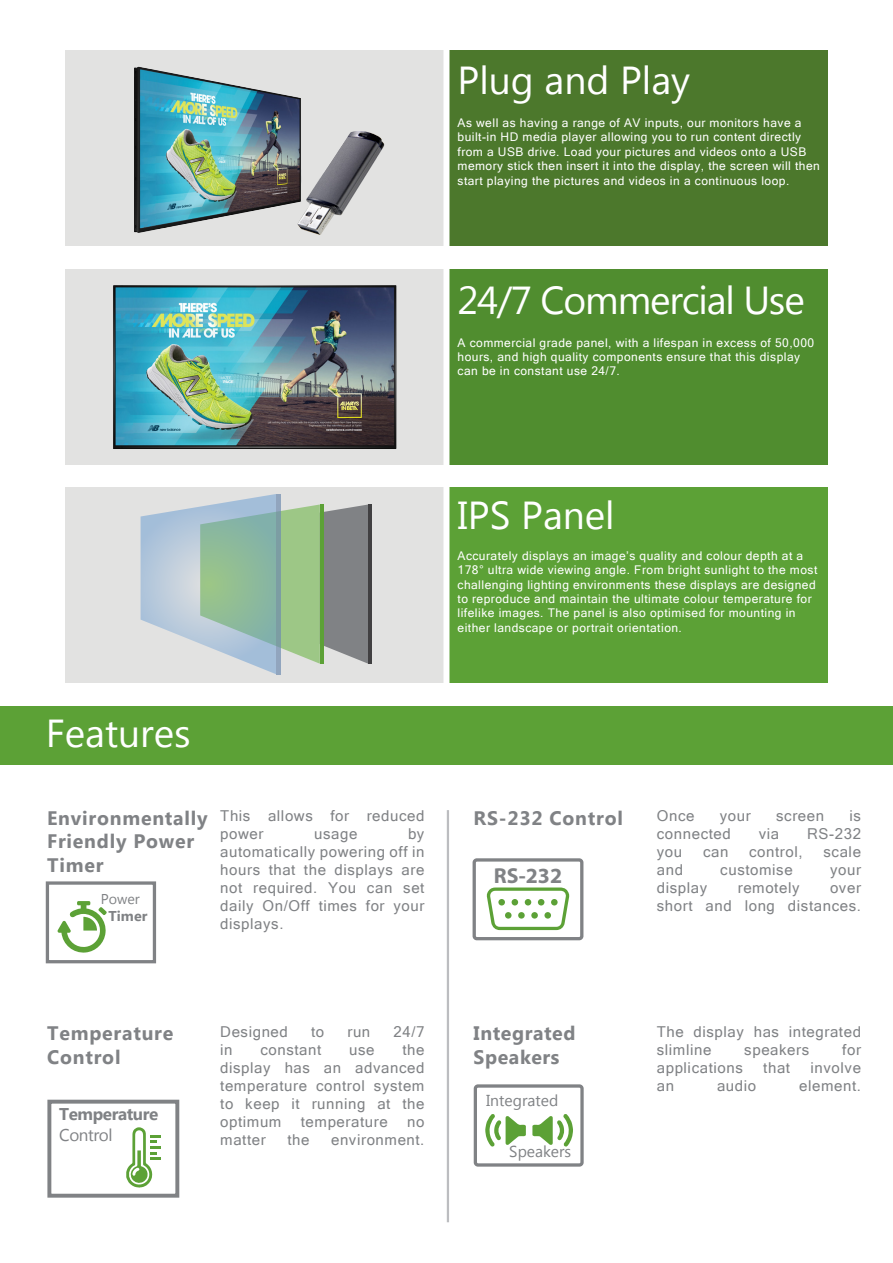
<style>
.page{position:relative;width:893px;height:1263px;background:#fff}
.page>*{position:absolute;margin:0;border:0;box-sizing:border-box;transform-origin:0 0}
.t1{font:39px "Microsoft New Tai Lue";color:#fff}
.t2{font:39px "Microsoft New Tai Lue";letter-spacing:-.03em;color:#fff}
.t3{font:700 21.75px "Myriad Pro";color:#808285}
.t4{font:700 19.5px/23.4px "Microsoft Tai Le";letter-spacing:.04em;color:#808285}
.t5{font:700 16.95px/20.4px "Microsoft Tai Le";letter-spacing:-.025em;color:#808285}
.t6{font:15.9px "Microsoft Tai Le";color:#808285}
.t7{font:15px/18px "Microsoft Sans Serif";letter-spacing:.04em;color:#808285}
.t8{font:14.25px/17.1px "Microsoft Tai Le";color:#808285;text-align:center}
.t9{font:12px/14.4px "Microsoft Sans Serif";letter-spacing:.04em;color:#fff}
.s1{font-weight:700}
.s2{font-weight:400}
</style>
<div class="page">
<div style="left:446px;top:51px;width:382px;height:195px;background:#4c782c"></div>
<div style="left:64px;top:51px;width:382px;height:195px;background:#e2e2e1"></div>
<div style="left:446px;top:269px;width:382px;height:195px;background:#508d2f"></div>
<div style="left:64px;top:269px;width:382px;height:195px;background:#e2e2e1"></div>
<div style="left:446px;top:488px;width:382px;height:195px;background:#5ca136"></div>
<div style="left:64px;top:488px;width:382px;height:195px;background:#e2e2e1"></div>
<div style="left:443px;top:49px;width:6px;height:721px;background:#fff"></div>
<img style="left:113px;top:285px;width:284px;height:164px">
<img style="left:134px;top:66px;width:251px;height:169px">
<hr style="left:368px;top:504px;width:4px;height:160px;background:#414042">
<svg style="left:141px;top:494px;width:227px;height:180px"></svg>
<svg style="left:276px;top:494px;width:4px;height:180px"></svg>
<hr style="left:447px;top:810px;width:2px;height:412px;background:#bcbdc0">
<div style="left:46px;top:881px;width:110px;height:82px;border:3px solid #808285"></div>
<svg style="left:57px;top:901px;width:50px;height:52px"></svg>
<div style="left:47px;top:1100px;width:132px;height:98px;border:4px solid #808285"></div>
<svg style="left:126px;top:1127px;width:34px;height:60px"></svg>
<div style="left:474px;top:1084px;width:110px;height:82px;border:3px solid #808285;border-radius:3px"></div>
<svg style="left:532px;top:1114px;width:41px;height:33px"></svg>
<svg style="left:485px;top:1114px;width:41px;height:33px"></svg>
<div style="left:473px;top:858px;width:110px;height:82px;border:3px solid #808285;border-radius:3px"></div>
<svg style="left:487px;top:887px;width:82px;height:43px"></svg>
<div style="left:551px;top:899px;width:7px;height:6px;background:#5ca136;border-radius:50%"></div>
<div style="left:505px;top:912px;width:7px;height:6px;background:#5ca136;border-radius:50%"></div>
<div style="left:544px;top:912px;width:7px;height:7px;background:#5ca136;border-radius:50%"></div>
<div style="left:0;top:706px;width:893px;height:58px;background:#5ca136"></div>
<p class="t1" style="left:458px;top:58px;width:234px">Plug and Play</p>
<p class="t9" style="left:458px;top:115px;width:364px">As well as having a range of AV inputs, our monitors have a built-in HD media player allowing you to run content directly from a USB drive. Load your pictures and videos onto a USB memory stick then insert it into the display, the screen will then start playing the pictures and videos in a continuous loop.</p>
<p class="t2" style="left:458px;top:278px;width:349px">24/7 Commercial Use</p>
<p class="t9" style="left:458px;top:335px;width:358px">A commercial grade panel, with a lifespan in excess of 50,000 hours, and high quality components ensure that this display can be in constant use 24/7.</p>
<p class="t1" style="left:46px;top:711px;width:147px">Features</p>
<p class="t1" style="left:458px;top:493px;width:159px">IPS Panel</p>
<p class="t9" style="left:458px;top:548px;width:361px">Accurately displays an image’s quality and colour depth at a 178° ultra wide viewing angle. From bright sunlight to the most challenging lighting environments these displays are designed to reproduce and maintain the ultimate colour temperature for lifelike images. The panel is also optimised for mounting in either landscape or portrait orientation.</p>
<p class="t7" style="left:220px;top:806px;width:206px">This allows for reduced power</p>
<p class="t4" style="left:47px;top:807px;width:162px">Environmentally<br>Friendly Power<br>Timer</p>
<p class="t4" style="left:474px;top:807px;width:151px">RS-232 Control</p>
<p class="t7" style="left:220px;top:824px;width:206px;text-align:justify;text-indent:188px">by automatically powering off in hours that the displays are not required. You can set daily On/Off times for your displays.</p>
<p class="t7" style="left:314px;top:824px;width:45px">usage</p>
<p class="t3" style="left:494px;top:861px;width:70px">RS-232</p>
<p class="t8" style="left:101px;top:891px;width:48px">Power<br><span class="s1">Timer</span></p>
<p class="t7" style="left:657px;top:806px;width:39px">Once</p>
<p class="t7" style="left:720px;top:806px;width:32px">your</p>
<p class="t7" style="left:776px;top:806px;width:50px">screen</p>
<p class="t7" style="left:849px;top:806px;width:13px">is</p>
<p class="t7" style="left:657px;top:824px;width:76px">connected</p>
<p class="t7" style="left:759px;top:824px;width:22px">via</p>
<p class="t7" style="left:807px;top:824px;width:55px">RS-232</p>
<p class="t7" style="left:657px;top:842px;width:27px">you</p>
<p class="t7" style="left:703px;top:842px;width:27px">can</p>
<p class="t7" style="left:749px;top:842px;width:55px">control,</p>
<p class="t7" style="left:823px;top:842px;width:39px">scale</p>
<p class="t7" style="left:657px;top:860px;width:28px">and</p>
<p class="t7" style="left:720px;top:860px;width:74px">customise</p>
<p class="t7" style="left:830px;top:860px;width:32px">your</p>
<p class="t7" style="left:657px;top:878px;width:52px">display</p>
<p class="t7" style="left:738px;top:878px;width:63px">remotely</p>
<p class="t7" style="left:657px;top:878px;width:206px;text-align:right">over<br>short and long distances.</p>
<p class="t7" style="left:220px;top:1022px;width:69px">Designed</p>
<p class="t7" style="left:311px;top:1022px;width:15px">to</p>
<p class="t7" style="left:347px;top:1022px;width:24px">run</p>
<p class="t7" style="left:393px;top:1022px;width:32px">24/7</p>
<p class="t7" style="left:220px;top:1040px;width:14px">in</p>
<p class="t7" style="left:260px;top:1040px;width:62px">constant</p>
<p class="t7" style="left:349px;top:1040px;width:27px">use</p>
<p class="t4" style="left:47px;top:1023px;width:128px">Temperature<br>Control</p>
<p class="t4" style="left:474px;top:1023px;width:103px">Integrated<br>Speakers</p>
<p class="t7" style="left:220px;top:1040px;width:206px;text-align:justify;text-indent:182px">the display has an advanced temperature control system to keep it running at the optimum</p>
<p class="t6" style="left:486px;top:1091px;width:74px">Integrated</p>
<p class="t5" style="left:59px;top:1105px;width:101px">Temperature<br><span class="s2">Control</span></p>
<p class="t7" style="left:301px;top:1112px;width:88px">temperature</p>
<p class="t7" style="left:407px;top:1112px;width:19px">no</p>
<p class="t7" style="left:220px;top:1130px;width:47px">matter</p>
<p class="t7" style="left:287px;top:1130px;width:24px">the</p>
<p class="t7" style="left:331px;top:1130px;width:95px">environment.</p>
<p class="t6" style="left:509px;top:1142px;width:63px">Speakers</p>
<p class="t7" style="left:657px;top:1022px;width:206px">The display has integrated slimline</p>
<p class="t7" style="left:744px;top:1040px;width:67px">speakers</p>
<p class="t7" style="left:842px;top:1040px;width:20px">for</p>
<p class="t7" style="left:657px;top:1058px;width:88px">applications</p>
<p class="t7" style="left:763px;top:1058px;width:28px">that</p>
<p class="t7" style="left:810px;top:1058px;width:52px">involve</p>
<p class="t7" style="left:657px;top:1076px;width:19px">an</p>
<p class="t7" style="left:717px;top:1076px;width:41px">audio</p>
<p class="t7" style="left:799px;top:1076px;width:63px">element.</p>
</div>
